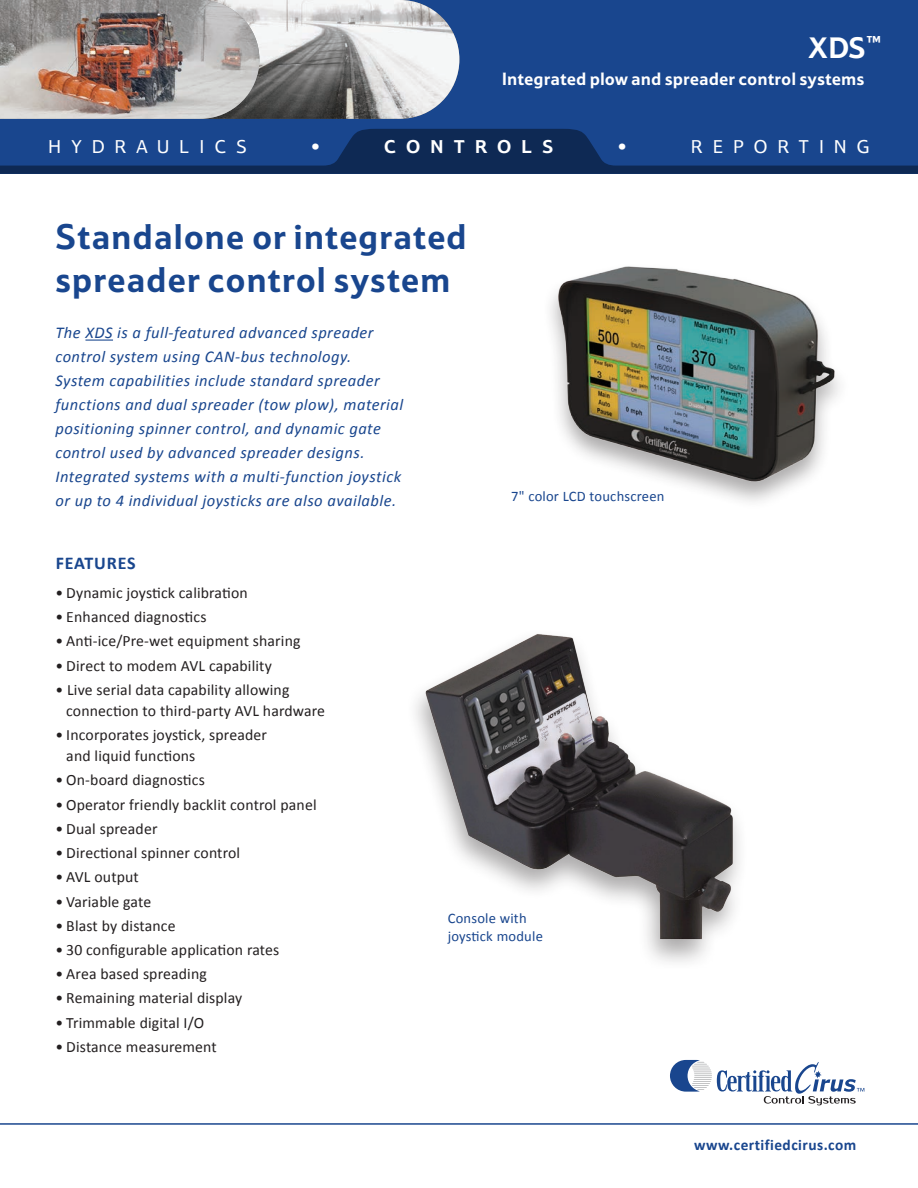
<style>
.page{position:relative;width:918px;height:1188px;background:#fff}
.page>*{position:absolute;margin:0;border:0;box-sizing:border-box;transform-origin:0 0}
.t1{font:700 36px/43.2px "Tesco";letter-spacing:.015em;color:#19468e}
.t2{font:700 30px "Tesco";color:#fff}
.t3{font:18.75px "Tesco";letter-spacing:.52em;color:#fff}
.t4{font:700 18.75px "Tesco";letter-spacing:.5em;color:#fff}
.t5{font:700 18px "Tesco";color:#fff}
.subhead{font:700 18px "Calibri";letter-spacing:.045em;color:#19468e}
.intro{font:italic 16.5px/24px "Calibri";letter-spacing:.03em;color:#19468e}
.bullets{font:15.75px/21px "Calibri";letter-spacing:.01em;color:#231f20}
.t6{font:700 15.3px "Calibri";letter-spacing:.03em;color:#19468e}
.t7{font:14.55px/18px "Calibri";letter-spacing:.015em;color:#19468e}
</style>
<div class="page">
<img style="left:415px;top:634px;width:325px;height:328px">
<img style="left:550px;top:266px;width:290px;height:231px">
<div style="left:0;top:113px;width:918px;height:61px;background:#19468e"></div>
<div style="left:387px;top:0;width:531px;height:119px;background:#19468e"></div>
<svg style="left:259px;top:0;width:200px;height:119px"></svg>
<img style="left:0;top:0;width:259px;height:119px">
<svg style="left:85px;top:340px;width:28px;height:1px"></svg>
<hr style="left:0;top:1123px;width:918px;height:2px;background:#19468e">
<svg style="left:0;top:129px;width:918px;height:45px"></svg>
<svg style="left:670px;top:1060px;width:194px;height:45px"></svg>
<p class="t2" style="left:808px;top:30px;width:74px">XDS<sup>™</sup></p>
<p class="t5" style="left:502px;top:68px;width:365px">Integrated plow and spreader control systems</p>
<p class="t3" style="left:48px;top:136px;width:200px">HYDRAULICS</p>
<p class="t3" style="left:311px;top:136px;width:11px">•</p>
<p class="t4" style="left:384px;top:135px;width:171px">CONTROLS</p>
<p class="t3" style="left:618px;top:136px;width:11px">•</p>
<p class="t3" style="left:691px;top:136px;width:181px">REPORTING</p>
<p class="t1" style="left:55px;top:214px;width:413px">Standalone or integrated spreader control system</p>
<p class="intro" style="left:56px;top:320px;width:349px">The XDS is a full-featured advanced spreader control system using CAN-bus technology.<br>System capabilities include standard spreader functions and dual spreader (tow plow), material positioning spinner control, and dynamic gate control used by advanced spreader designs.<br>Integrated systems with a multi-function joystick or up to 4 individual joysticks are also available.</p>
<p class="t7" style="left:511px;top:487px;width:155px">7" color LCD touchscreen</p>
<p class="subhead" style="left:56px;top:552px;width:81px">FEATURES</p>
<p class="bullets" style="left:56px;top:582px;width:194px">• Dynamic joystick calibration</p>
<p class="bullets" style="left:56px;top:606px;width:152px">• Enhanced diagnostics</p>
<p class="bullets" style="left:56px;top:631px;width:247px">• Anti-ice/Pre-wet equipment sharing</p>
<p class="bullets" style="left:56px;top:655px;width:218px">• Direct to modem AVL capability</p>
<p class="bullets" style="left:66px;top:679px;width:260px;text-indent:-11px">• Live serial data capability allowing connection to third-party AVL hardware</p>
<p class="bullets" style="left:66px;top:724px;width:202px;text-indent:-11px">• Incorporates joystick, spreader and liquid functions</p>
<p class="bullets" style="left:56px;top:770px;width:151px">• On-board diagnostics</p>
<p class="bullets" style="left:56px;top:794px;width:263px">• Operator friendly backlit control panel</p>
<p class="bullets" style="left:56px;top:818px;width:104px">• Dual spreader</p>
<p class="bullets" style="left:56px;top:842px;width:186px">• Directional spinner control</p>
<p class="bullets" style="left:56px;top:867px;width:85px">• AVL output</p>
<p class="bullets" style="left:56px;top:891px;width:97px">• Variable gate</p>
<p class="bullets" style="left:56px;top:915px;width:122px">• Blast by distance</p>
<p class="bullets" style="left:56px;top:939px;width:225px">• 30 configurable application rates</p>
<p class="bullets" style="left:56px;top:964px;width:153px">• Area based spreading</p>
<p class="bullets" style="left:56px;top:988px;width:188px">• Remaining material display</p>
<p class="bullets" style="left:56px;top:1012px;width:150px">• Trimmable digital I/O</p>
<p class="bullets" style="left:56px;top:1036px;width:163px">• Distance measurement</p>
<p class="t7" style="left:448px;top:909px;width:97px">Console with joystick module</p>
<p class="t6" style="left:694px;top:1135px;width:164px">www.certifiedcirus.com</p>
</div>
